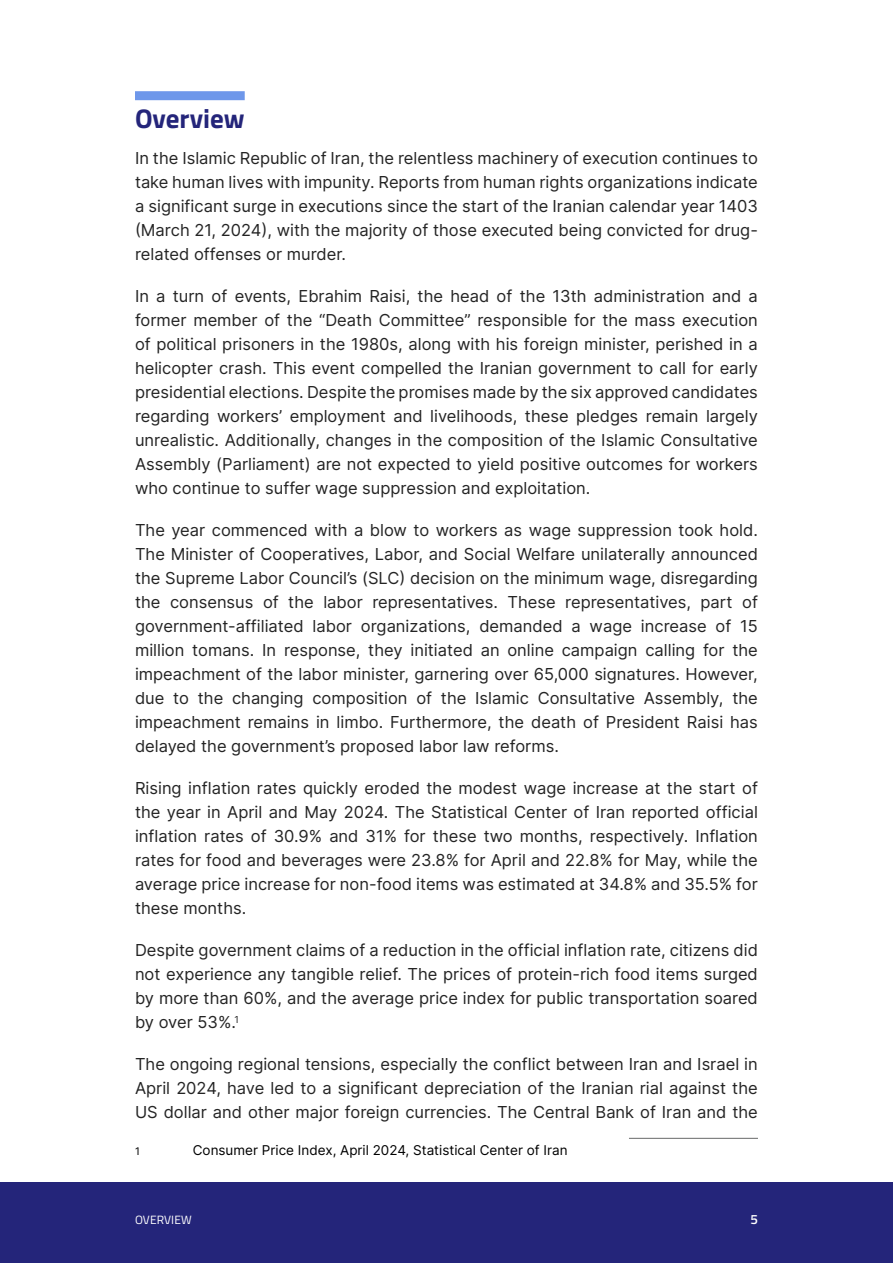
<style>
.page{position:relative;width:893px;height:1263px;background:#fff}
.page>*{position:absolute;margin:0;border:0;box-sizing:border-box;transform-origin:0 0}
.t1{font:700 27px "Titillium Web";color:#24257a}
.t2{font:16.5px/24px "Inter";color:#242424;text-align:justify}
.t3{font:13.5px "Inter";color:#000}
.t4{font:600 13.5px "Titillium Web";color:#fff}
.t5{font:12px "Titillium Web";letter-spacing:.01em;color:#fff}
.t6{font:10.5px "Inter";color:#000}
</style>
<div class="page">
<div style="left:0;top:1182px;width:893px;height:81px;background:#24257a"></div>
<div style="left:135px;top:91px;width:110px;height:9px;background:#6e97ea"></div>
<hr style="left:629px;top:1138px;width:129px;height:1px;background:#676868">
<h1 class="t1" style="left:135px;top:98px;width:111px">Overview</h1>
<p class="t2" style="left:135px;top:146px;width:624px">In the Islamic Republic of Iran, the relentless machinery of execution continues to take human lives with impunity. Reports from human rights organizations indicate a significant surge in executions since the start of the Iranian calendar year 1403 (March 21, 2024), with the majority of those executed being convicted for drug&shy;related offenses or murder.</p>
<p class="t2" style="left:135px;top:284px;width:624px">In a turn of events, Ebrahim Raisi, the head of the 13th administration and a former member of the “Death Committee” responsible for the mass execution of political prisoners in the 1980s, along with his foreign minister, perished in a helicopter crash. This event compelled the Iranian government to call for early presidential elections. Despite the promises made by the six approved candidates regarding workers’ employment and livelihoods, these pledges remain largely unrealistic. Additionally, changes in the composition of the Islamic Consultative Assembly (Parliament) are not expected to yield positive outcomes for workers who continue to suffer wage suppression and exploitation.</p>
<p class="t2" style="left:135px;top:518px;width:624px">The year commenced with a blow to workers as wage suppression took hold.<br>The Minister of Cooperatives, Labor, and Social Welfare unilaterally announced the Supreme Labor Council’s (SLC) decision on the minimum wage, disregarding the consensus of the labor representatives. These representatives, part of government-affiliated labor organizations, demanded a wage increase of 15 million tomans. In response, they initiated an online campaign calling for the impeachment of the labor minister, garnering over 65,000 signatures. However, due to the changing composition of the Islamic Consultative Assembly, the impeachment remains in limbo. Furthermore, the death of President Raisi has delayed the government’s proposed labor law reforms.</p>
<p class="t2" style="left:135px;top:776px;width:624px">Rising inflation rates quickly eroded the modest wage increase at the start of the year in April and May 2024. The Statistical Center of Iran reported official inflation rates of 30.9% and 31% for these two months, respectively. Inflation rates for food and beverages were 23.8% for April and 22.8% for May, while the average price increase for non-food items was estimated at 34.8% and 35.5% for these months.</p>
<p class="t2" style="left:135px;top:938px;width:624px">Despite government claims of a reduction in the official inflation rate, citizens did not experience any tangible relief. The prices of protein-rich food items surged by more than 60%, and the average price index for public transportation soared by over 53%.<sup>1</sup></p>
<p class="t2" style="left:135px;top:1052px;width:624px">The ongoing regional tensions, especially the conflict between Iran and Israel in April 2024, have led to a significant depreciation of the Iranian rial against the US dollar and other major foreign currencies. The Central Bank of Iran and the</p>
<p class="t6" style="left:135px;top:1143px;width:6px">1</p>
<p class="t3" style="left:193px;top:1140px;width:376px">Consumer Price Index, April 2024, Statistical Center of Iran</p>
<p class="t5" style="left:135px;top:1211px;width:58px">OVERVIEW</p>
<p class="t4" style="left:750px;top:1209px;width:9px">5</p>
</div>
